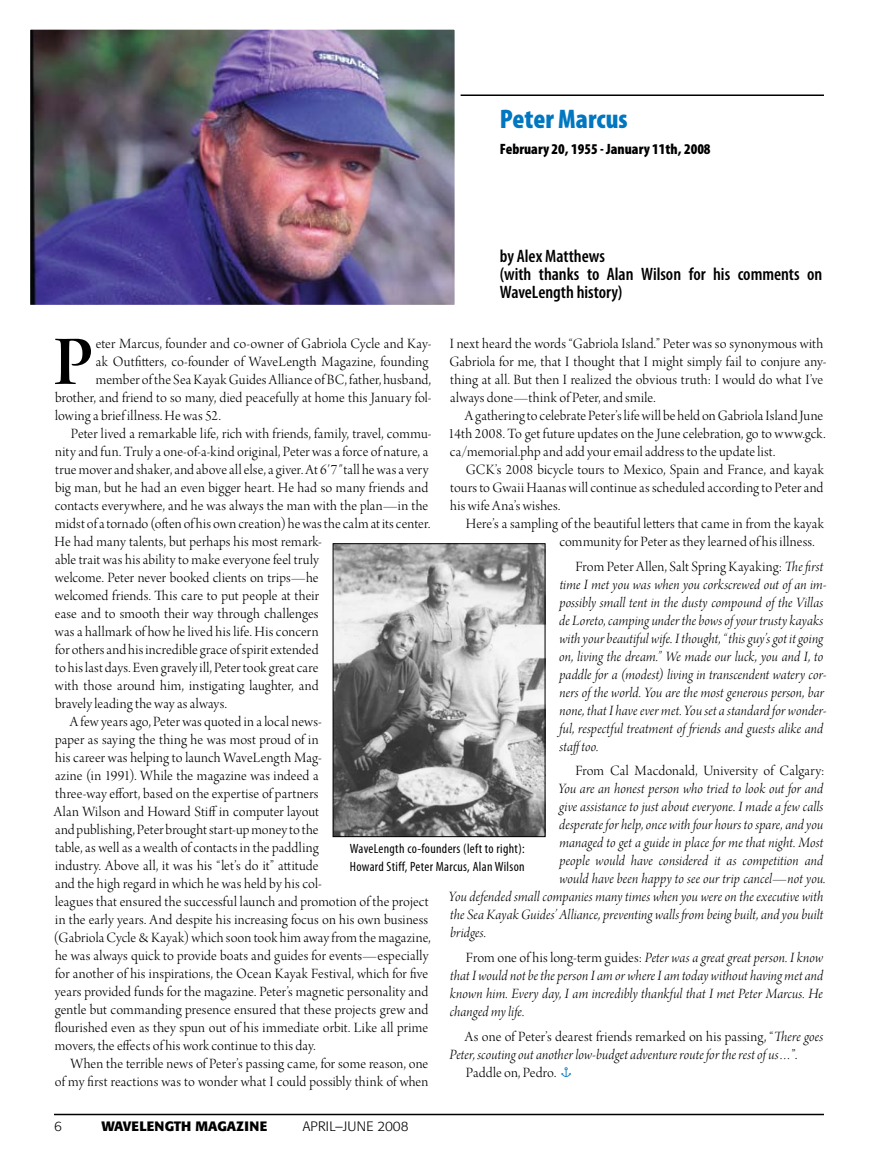
<style>
.page{position:relative;width:878px;height:1161px;background:#fff}
.page>*{position:absolute;margin:0;border:0;box-sizing:border-box;transform-origin:0 0}
.t1{font:74.25px "Arno Pro Smbd Display";color:#000}
.t2{font:900 condensed 27px "Myriad Pro";color:#0077c0}
.t3{font:600 condensed 18px/18px "Myriad Pro";color:#000}
.t4{font:15px/18px "Arno Pro Light Display";letter-spacing:.01em;color:#000}
.t5{font:15px/18px "Arno Pro Light Italic Display";letter-spacing:.01em;color:#000}
.t6{font:900 condensed 15px "Myriad Pro";color:#000}
.t7{font:condensed 13.5px/18px "Myriad Pro";letter-spacing:.025em;color:#000}
.t8{font:700 13.5px "Formata";color:#000}
.t9{font:300 13.5px "Formata";letter-spacing:.02em;color:#000}
.s1{font-family:"Arno Pro Light Italic Display"}
.s2{font-family:"Arno Pro Light Display"}
</style>
<div class="page">
<hr style="left:54px;top:1114px;width:770px;height:1px;background:#000">
<hr style="left:54px;top:94px;width:770px;height:2px;background:#000">
<img style="left:31px;top:31px;width:422px;height:273px">
<div style="left:24px;top:24px;width:436px;height:287px;border:6px solid #fff"></div>
<img style="left:335px;top:546px;width:208px;height:289px">
<div style="left:333px;top:544px;width:212px;height:293px;border:1px solid #000"></div>
<h2 class="t2" style="left:500px;top:104px;width:129px">Peter Marcus</h2>
<p class="t6" style="left:500px;top:141px;width:212px">February 20, 1955 - January 11th, 2008</p>
<p class="t3" style="left:500px;top:247px;width:324px">by Alex Matthews<br>(with thanks to Alan Wilson for his comments on<br>WaveLength history)</p>
<h1 class="t1" style="left:53px;top:321px;width:41px">P</h1>
<p class="t4" style="left:96px;top:335px;width:337px">eter Marcus, founder and co-owner of Gabriola Cycle and Kay-</p>
<p class="t4" style="left:449px;top:335px;width:378px">I next heard the words “Gabriola Island.” Peter was so synonymous with Gabriola for me, that I thought that I might simply fail to conjure any&shy;thing at all. But then I realized the obvious truth: I would do what I’ve always done—think of Peter, and smile.</p>
<p class="t4" style="left:448px;top:407px;width:378px;text-indent:17px">A gathering to celebrate Peter’s life will be held on Gabriola Island June<br>14th 2008. To get future updates on the June celebration, go to www.gck. ca/memorial.php and add your email address to the update list.</p>
<p class="t4" style="left:450px;top:461px;width:375px;text-align:justify;text-indent:16px">GCK’s 2008 bicycle tours to Mexico, Spain and France, and kayak tours to Gwaii Haanas will continue as scheduled according to Peter and his wife Ana’s wishes.</p>
<p class="t4" style="left:559px;top:515px;width:266px;text-indent:-93px">Here’s a sampling of the beautiful letters that came in from the kayak community for Peter as they learned of his illness.</p>
<p class="t4" style="left:575px;top:558px;width:249px">From Peter Allen, Salt Spring Kayaking: <span class="s1">The first</span></p>
<p class="t5" style="left:559px;top:576px;width:269px">time I met you was when you corkscrewed out of an im&shy;possibly small tent in the dusty compound of the Villas de Loreto, camping under the bows of your trusty kayaks with your beautiful wife. I thought, “this guy’s got it going on, living the dream.” We made our luck, you and I, to paddle for a (modest) living in transcendent watery cor&shy;ners of the world. You are the most generous person, bar none, that I have ever met. You set a standard for wonder&shy;ful, respectful treatment of friends and guests alike and stafftoo.</p>
<p class="t4" style="left:575px;top:763px;width:250px">From Cal Macdonald, University of Calgary:</p>
<p class="t5" style="left:558px;top:781px;width:266px">You are an honest person who tried to look out for and</p>
<p class="t5" style="left:559px;top:799px;width:266px">give assistance to just about everyone. I made a few calls</p>
<p class="t5" style="left:559px;top:817px;width:265px">desperate for help, once with four hours to spare, and you</p>
<p class="t5" style="left:559px;top:835px;width:265px">managed to get a guide in place for me that night. Most</p>
<p class="t5" style="left:559px;top:853px;width:265px">people would have considered it as competition and</p>
<p class="t5" style="left:559px;top:871px;width:268px">would have been happy to see our trip cancel—not you.</p>
<p class="t5" style="left:449px;top:889px;width:376px">You defended small companies many times when you were on the executive with</p>
<p class="t5" style="left:450px;top:907px;width:374px">the Sea Kayak Guides’ Alliance, preventing walls from being built, and you built</p>
<p class="t5" style="left:450px;top:925px;width:38px">bridges.</p>
<p class="t5" style="left:449px;top:950px;width:375px;text-align:justify;text-indent:16px"><span class="s2">From one of his long-term guides:</span> Peter was a great great person. I know that I would not be the person I am or where I am today without having met and known him. Every day, I am incredibly thankful that I met Peter Marcus. He changed my life.</p>
<p class="t4" style="left:465px;top:1028px;width:360px">As one of Peter’s dearest friends remarked on his passing, “<span class="s1">There goes</span></p>
<p class="t5" style="left:449px;top:1046px;width:349px">Peter, scouting out another low-budget adventure route for the rest of us…<span class="s2">”.</span></p>
<p class="t4" style="left:466px;top:1064px;width:92px">Paddle on, Pedro.</p>
<p class="t4" style="left:96px;top:353px;width:334px">ak Outfitters, co-founder of WaveLength Magazine, founding</p>
<p class="t4" style="left:96px;top:371px;width:336px">member of the Sea Kayak Guides Alliance of BC, father, husband,</p>
<p class="t4" style="left:55px;top:389px;width:378px">brother, and friend to so many, died peacefully at home this January fol-</p>
<p class="t4" style="left:55px;top:407px;width:167px">lowing a brief illness. He was 52.</p>
<p class="t4" style="left:71px;top:425px;width:362px">Peter lived a remarkable life, rich with friends, family, travel, commu-</p>
<p class="t4" style="left:55px;top:443px;width:374px">nity and fun. Truly a one-of-a-kind original, Peter was a force of nature, a</p>
<p class="t4" style="left:55px;top:461px;width:375px">true mover and shaker, and above all else, a giver. At 6′ 7″ tall he was a very</p>
<p class="t4" style="left:55px;top:479px;width:374px">big man, but he had an even bigger heart. He had so many friends and</p>
<p class="t4" style="left:55px;top:497px;width:375px">contacts everywhere, and he was always the man with the plan—in the</p>
<p class="t4" style="left:55px;top:515px;width:377px">midst of a tornado (often of his own creation) he was the calm at its center.</p>
<p class="t4" style="left:55px;top:533px;width:269px">He had many talents, but perhaps his most remark-</p>
<p class="t4" style="left:55px;top:551px;width:265px">able trait was his ability to make everyone feel truly</p>
<p class="t4" style="left:55px;top:569px;width:265px">welcome. Peter never booked clients on trips—he</p>
<p class="t4" style="left:55px;top:587px;width:266px">welcomed friends. This care to put people at their</p>
<p class="t4" style="left:55px;top:605px;width:265px">ease and to smooth their way through challenges</p>
<p class="t4" style="left:55px;top:623px;width:265px">was a hallmark of how he lived his life. His concern</p>
<p class="t4" style="left:55px;top:641px;width:265px">for others and his incredible grace of spirit extended</p>
<p class="t4" style="left:55px;top:659px;width:265px">to his last days. Even gravely ill, Peter took great care</p>
<p class="t4" style="left:55px;top:677px;width:265px">with those around him, instigating laughter, and</p>
<p class="t4" style="left:55px;top:695px;width:173px">bravely leading the way as always.</p>
<p class="t4" style="left:70px;top:713px;width:253px">A few years ago, Peter was quoted in a local news-</p>
<p class="t4" style="left:55px;top:731px;width:265px">paper as saying the thing he was most proud of in</p>
<p class="t4" style="left:55px;top:749px;width:268px">his career was helping to launch WaveLength Mag-</p>
<p class="t4" style="left:55px;top:767px;width:265px">azine (in 1991). While the magazine was indeed a</p>
<p class="t4" style="left:55px;top:785px;width:265px">three-way effort, based on the expertise of partners</p>
<p class="t4" style="left:54px;top:803px;width:267px">Alan Wilson and Howard Stiff in computer layout</p>
<p class="t4" style="left:55px;top:821px;width:265px">and publishing, Peter brought start-up money to the</p>
<p class="t4" style="left:55px;top:839px;width:265px">table, as well as a wealth of contacts in the paddling</p>
<p class="t4" style="left:55px;top:857px;width:265px">industry. Above all, it was his “let’s do it” attitude</p>
<p class="t4" style="left:55px;top:875px;width:268px">and the high regard in which he was held by his col-</p>
<p class="t4" style="left:55px;top:893px;width:375px">leagues that ensured the successful launch and promotion of the project</p>
<p class="t4" style="left:55px;top:911px;width:374px">in the early years. And despite his increasing focus on his own business</p>
<p class="t4" style="left:54px;top:929px;width:378px">(Gabriola Cycle &amp; Kayak) which soon took him away from the magazine,</p>
<p class="t4" style="left:55px;top:947px;width:375px">he was always quick to provide boats and guides for events—especially</p>
<p class="t4" style="left:55px;top:965px;width:374px">for another of his inspirations, the Ocean Kayak Festival, which for five</p>
<p class="t4" style="left:55px;top:983px;width:375px">years provided funds for the magazine. Peter’s magnetic personality and</p>
<p class="t4" style="left:55px;top:1001px;width:375px">gentle but commanding presence ensured that these projects grew and</p>
<p class="t4" style="left:55px;top:1019px;width:375px">flourished even as they spun out of his immediate orbit. Like all prime</p>
<p class="t4" style="left:55px;top:1037px;width:262px">movers, the effects of his work continue to this day.</p>
<p class="t4" style="left:70px;top:1055px;width:359px">When the terrible news of Peter’s passing came, for some reason, one</p>
<p class="t4" style="left:55px;top:1073px;width:375px">of my first reactions was to wonder what I could possibly think of when</p>
<p class="t7" style="left:350px;top:839px;width:176px">WaveLength co-founders (left to right):<br>Howard Stiff, Peter Marcus, Alan Wilson</p>
<p class="t9" style="left:54px;top:1119px;width:9px">6</p>
<p class="t8" style="left:101px;top:1118px;width:167px">WAVELENGTH MAGAZINE</p>
<p class="t9" style="left:303px;top:1119px;width:107px">APRIL–JUNE 2008</p>
</div>
